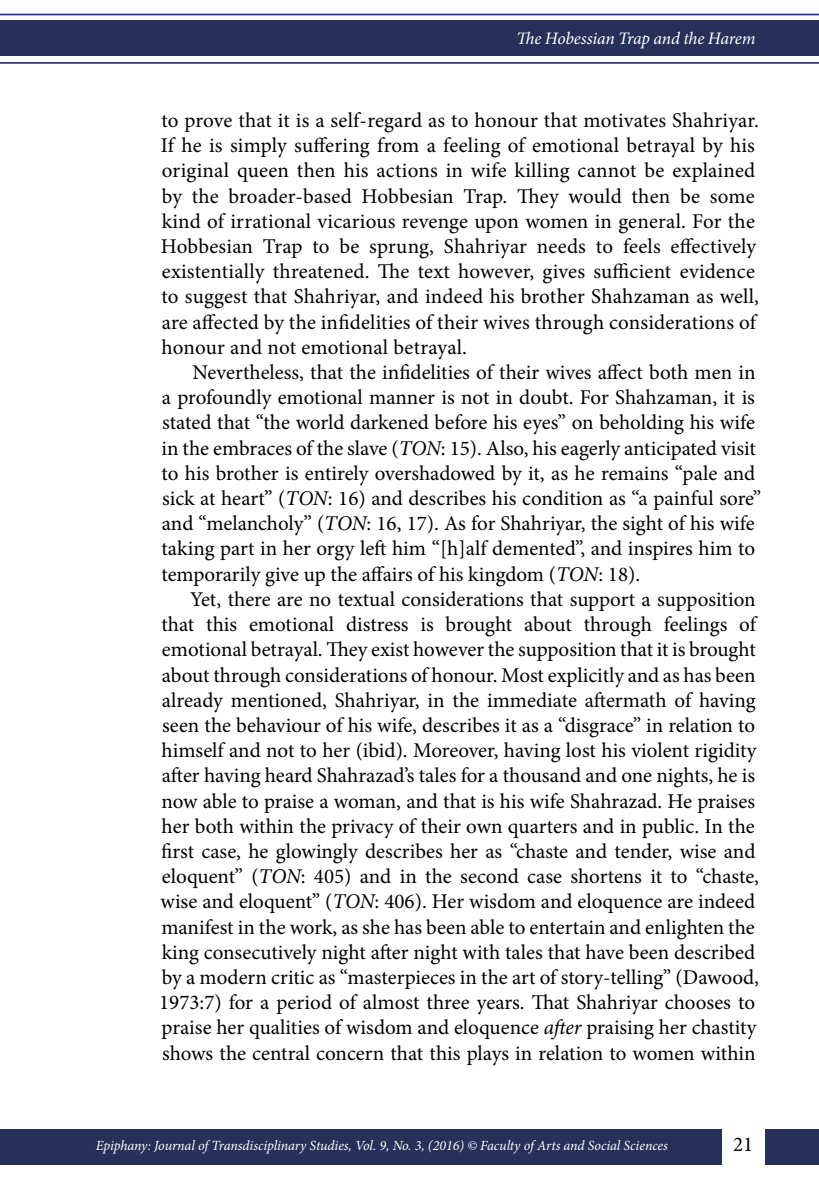
<style>
.page{position:relative;width:819px;height:1191px;background:#fff}
.page>*{position:absolute;margin:0;border:0;box-sizing:border-box;transform-origin:0 0}
.t1{font:21px/25.2px "Minion Pro";color:#000}
.t2{font:italic 17.5px "Minion Pro";letter-spacing:-.01em;color:#fff}
.t3{font:italic 14px "Minion Pro";letter-spacing:-.01em;color:#fff}
.s1{font-style:italic}
</style>
<div class="page">
<div style="left:0;top:21px;width:819px;height:35px;background:#263059"></div>
<div style="left:0;top:1128px;width:721px;height:36px;background:#263059"></div>
<div style="left:764px;top:1129px;width:55px;height:35px;background:#263059"></div>
<hr style="left:0;top:14px;width:819px;height:1px;background:#2c3791">
<hr style="left:0;top:62px;width:819px;height:2px;background:#2c3791">
<p class="t2" style="left:516px;top:27px;width:240px">The Hobessian Trap and the Harem</p>
<p class="t1" style="left:161px;top:108px;width:599px">to prove that it is a self-regard as to honour that motivates Shahriyar.<br>If he is simply suffering from a feeling of emotional betrayal by his original queen then his actions in wife killing cannot be explained by the broader-based Hobbesian Trap. They would then be some kind of irrational vicarious revenge upon women in general. For the Hobbesian Trap to be sprung, Shahriyar needs to feels effectively existentially threatened. The text however, gives sufficient evidence to suggest that Shahriyar, and indeed his brother Shahzaman as well, are affected by the infidelities of their wives through considerations of honour and not emotional betrayal.</p>
<p class="t1" style="left:161px;top:360px;width:601px;text-indent:31px">Nevertheless, that the infidelities of their wives affect both men in a profoundly emotional manner is not in doubt. For Shahzaman, it is stated that “the world darkened before his eyes” on beholding his wife in the embraces of the slave (<span class="s1">TON</span>: 15). Also, his eagerly anticipated visit to his brother is entirely overshadowed by it, as he remains “pale and sick at heart” (<span class="s1">TON</span>: 16) and describes his condition as “a painful sore” and “melancholy” (<span class="s1">TON</span>: 16, 17). As for Shahriyar, the sight of his wife taking part in her orgy left him “[h]alf demented”, and inspires him to temporarily give up the affairs of his kingdom (<span class="s1">TON</span>: 18).</p>
<p class="t1" style="left:159px;top:586px;width:601px;text-indent:31px">Yet, there are no textual considerations that support a supposition that this emotional distress is brought about through feelings of emotional betrayal. They exist however the supposition that it is brought about through considerations of honour. Most explicitly and as has been already mentioned, Shahriyar, in the immediate aftermath of having seen the behaviour of his wife, describes it as a “disgrace” in relation to himself and not to her (ibid). Moreover, having lost his violent rigidity after having heard Shahrazad’s tales for a thousand and one nights, he is now able to praise a woman, and that is his wife Shahrazad. He praises her both within the privacy of their own quarters and in public. In the first case, he glowingly describes her as “chaste and tender, wise and eloquent” (<span class="s1">TON</span>: 405) and in the second case shortens it to “chaste, wise and eloquent” (<span class="s1">TON</span>: 406). Her wisdom and eloquence are indeed manifest in the work, as she has been able to entertain and enlighten the king consecutively night after night with tales that have been described by a modern critic as “masterpieces in the art of story-telling” (Dawood, 1973:7) for a period of almost three years. That Shahriyar chooses to praise her qualities of wisdom and eloquence <span class="s1">after</span> praising her chastity shows the central concern that this plays in relation to women within</p>
<p class="t3" style="left:96px;top:1136px;width:573px">Epiphany: Journal of Transdisciplinary Studies, Vol. 9, No. 3, (2016) © Faculty of Arts and Social Sciences</p>
<p class="t1" style="left:733px;top:1131px;width:22px">21</p>
</div>
